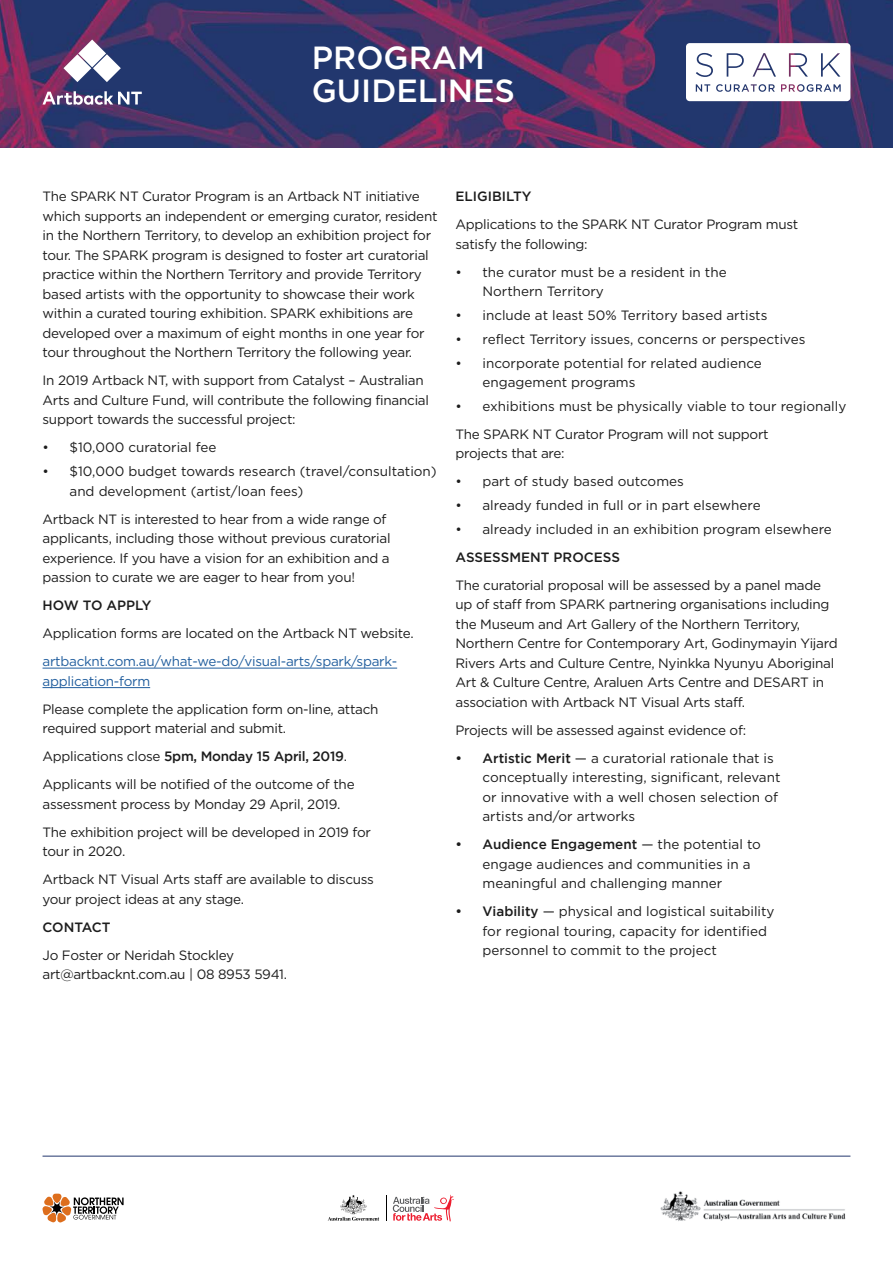
<style>
.page{position:relative;width:893px;height:1263px;background:#fff}
.page>*{position:absolute;margin:0;border:0;box-sizing:border-box;transform-origin:0 0}
.t1{font:500 32.1px/33.5px "Gotham HTF";color:#fff}
.t2{font:13.5px/19.5px "Gotham HTF";letter-spacing:-.02em;color:#1c1c1c}
.t3{font:13.5px/19.5px "Gotham HTF";color:#1c1c1c}
.t4{font:13.5px/19.5px "Gotham HTF";letter-spacing:-.02em;color:#215e9e}
.t5{font:500 13.5px "Gotham HTF";color:#1c1c1c}
.t6{font:500 13.5px "Gotham";letter-spacing:-.02em;color:#1c1c1c}
.t7{font:500 13.5px "Gotham";color:#1c1c1c}
.s1{font-family:"Gotham HTF";font-weight:400}
.s2{font-family:"Gotham";font-weight:500}
</style>
<div class="page">
<hr style="left:43px;top:1156px;width:807px;height:1px;background:#23376d">
<hr style="left:43px;top:668px;width:354px;height:1px;background:#215e9e">
<hr style="left:43px;top:687px;width:107px;height:1px;background:#215e9e">
<img style="left:0;top:0;width:893px;height:148px">
<svg style="left:686px;top:43px;width:164px;height:58px"></svg>
<svg style="left:43px;top:1193px;width:81px;height:29px"></svg>
<svg style="left:328px;top:1195px;width:51px;height:25px"></svg>
<svg style="left:386px;top:1195px;width:1px;height:25px"></svg>
<svg style="left:393px;top:1194px;width:61px;height:27px"></svg>
<img style="left:660px;top:1191px;width:186px;height:30px">
<svg style="left:43px;top:91px;width:99px;height:14px"></svg>
<svg style="left:63px;top:40px;width:58px;height:42px"></svg>
<h1 class="t1" style="left:312px;top:40px;width:205px">PROGRAM<br>GUIDELINES</h1>
<p class="t2" style="left:43px;top:187px;width:396px">The SPARK NT Curator Program is an Artback NT initiative which supports an independent or emerging curator, resident in the Northern Territory, to develop an exhibition project for tour. The SPARK program is designed to foster art curatorial practice within the Northern Territory and provide Territory based artists with the opportunity to showcase their work within a curated touring exhibition. SPARK exhibitions are developed over a maximum of eight months in one year for tour throughout the Northern Territory the following year.</p>
<p class="t2" style="left:43px;top:371px;width:388px">In 2019 Artback NT, with support from Catalyst – Australian<br>Arts and Culture Fund, will contribute the following financial support towards the successful project:</p>
<p class="t3" style="left:43px;top:438px;width:175px">• $10,000 curatorial fee</p>
<p class="t3" style="left:70px;top:461px;width:369px;text-indent:-27px">• $10,000 budget towards research (travel/consultation) and development (artist/loan fees)</p>
<p class="t2" style="left:43px;top:509px;width:350px">Artback NT is interested to hear from a wide range of applicants, including those without previous curatorial experience. If you have a vision for an exhibition and a passion to curate we are eager to hear from you!</p>
<p class="t5" style="left:43px;top:598px;width:111px">HOW TO APPLY</p>
<p class="t2" style="left:43px;top:623px;width:373px">Application forms are located on the Artback NT website.</p>
<p class="t4" style="left:43px;top:651px;width:356px">artbacknt.com.au/what-we-do/visual-arts/spark/spark&shy;application-form</p>
<p class="t2" style="left:43px;top:699px;width:338px">Please complete the application form on-line, attach required support material and submit.</p>
<p class="t6" style="left:43px;top:749px;width:306px"><span class="s1">Applications close</span> 5pm, Monday 15 April, 2019<span class="s1">.</span></p>
<p class="t2" style="left:43px;top:774px;width:314px">Applicants will be notified of the outcome of the assessment process by Monday 29 April, 2019.</p>
<p class="t2" style="left:43px;top:822px;width:330px">The exhibition project will be developed in 2019 for tour in 2020.</p>
<p class="t2" style="left:43px;top:869px;width:333px">Artback NT Visual Arts staff are available to discuss your project ideas at any stage.</p>
<p class="t5" style="left:43px;top:919px;width:70px">CONTACT</p>
<p class="t2" style="left:43px;top:945px;width:246px">Jo Foster or Neridah Stockley art@artbacknt.com.au | 08 8953 5941.</p>
<p class="t5" style="left:455px;top:189px;width:77px">ELIGIBILTY</p>
<p class="t2" style="left:455px;top:215px;width:344px">Applications to the SPARK NT Curator Program must satisfy the following:</p>
<p class="t3" style="left:482px;top:262px;width:246px;text-indent:-27px">• the curator must be a resident in the<br>Northern Territory</p>
<p class="t3" style="left:455px;top:305px;width:313px">• include at least 50% Territory based artists</p>
<p class="t3" style="left:455px;top:329px;width:351px">• reflect Territory issues, concerns or perspectives</p>
<p class="t3" style="left:482px;top:353px;width:281px;text-indent:-27px">• incorporate potential for related audience engagement programs</p>
<p class="t2" style="left:455px;top:392px;width:392px;line-height:28px">• exhibitions must be physically viable to tour regionally<br>The SPARK NT Curator Program will not support</p>
<p class="t2" style="left:455px;top:443px;width:111px">projects that are:</p>
<p class="t3" style="left:455px;top:471px;width:230px">• part of study based outcomes</p>
<p class="t3" style="left:455px;top:495px;width:307px">• already funded in full or in part elsewhere</p>
<p class="t3" style="left:455px;top:519px;width:378px">• already included in an exhibition program elsewhere</p>
<p class="t5" style="left:455px;top:549px;width:166px">ASSESSMENT PROCESS</p>
<p class="t2" style="left:455px;top:575px;width:384px">The curatorial proposal will be assessed by a panel made up of staff from SPARK partnering organisations including the Museum and Art Gallery of the Northern Territory, Northern Centre for Contemporary Art, Godinymayin Yijard Rivers Arts and Culture Centre, Nyinkka Nyunyu Aboriginal Art &amp; Culture Centre, Araluen Arts Centre and DESART in association with Artback NT Visual Arts staff.</p>
<p class="t2" style="left:455px;top:720px;width:292px">Projects will be assessed against evidence of:</p>
<p class="t3" style="left:482px;top:748px;width:300px;text-indent:-27px"><span class="s2">• Artistic Merit</span> — a curatorial rationale that is conceptually interesting, significant, relevant or innovative with a well chosen selection of artists and/or artworks</p>
<p class="t7" style="left:455px;top:837px;width:307px">• Audience Engagement <span class="s1">— the potential to</span></p>
<p class="t3" style="left:482px;top:854px;width:270px">engage audiences and communities in a meaningful and challenging manner</p>
<p class="t3" style="left:482px;top:901px;width:294px;text-indent:-27px"><span class="s2">• Viability</span> — physical and logistical suitability for regional touring, capacity for identified personnel to commit to the project</p>
</div>
